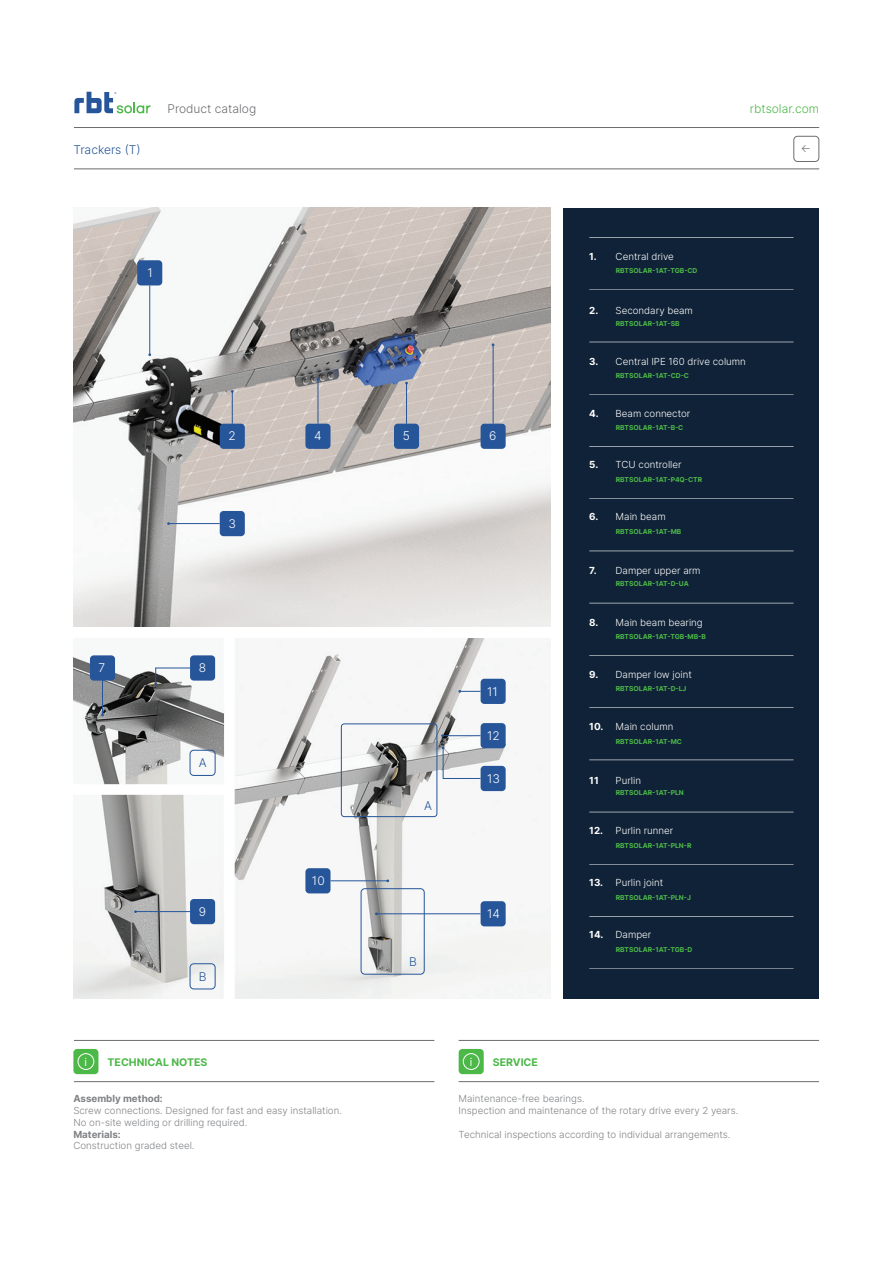
<style>
.page{position:relative;width:893px;height:1263px;background:#fff}
.page>*{position:absolute;margin:0;border:0;box-sizing:border-box;transform-origin:0 0}
.t1{font:300 12px "Inter";color:#fff}
.t2{font:300 12px "Inter";color:#265599}
.t3{font:300 12px "Inter";color:#6c6d70}
.t4{font:300 12px "Inter";color:#4cb848}
.t5{font:10.95px "Inter";color:#fff}
.t6{font:300 10.95px "Inter";color:#6c6d70}
.t7{font:700 10.5px "Inter";color:#4cb848}
.t8{font:300 9.75px/12px "Inter";color:#808285}
.t9{font:300 9.75px "Inter";color:#fff}
.t10{font:700 9.75px "Inter";color:#fff}
.t11{font:700 9.75px "Inter";color:#808285}
.t12{font:700 6.75px "Inter";color:#4cb848}
</style>
<div class="page">
<img style="left:73px;top:638px;width:477px;height:361px">
<hr style="left:74px;top:127px;width:745px;height:1px;background:#6c6d70">
<hr style="left:74px;top:169px;width:745px;height:1px;background:#6c6d70">
<hr style="left:74px;top:1081px;width:360px;height:1px;background:#6c6d70">
<hr style="left:74px;top:1040px;width:360px;height:1px;background:#6c6d70">
<hr style="left:459px;top:1081px;width:360px;height:1px;background:#6c6d70">
<hr style="left:459px;top:1040px;width:360px;height:1px;background:#6c6d70">
<img style="left:73px;top:208px;width:477px;height:419px">
<div style="left:563px;top:208px;width:256px;height:791px;background:#102237"></div>
<div style="left:137px;top:260px;width:25px;height:25px;background:#265599;border-radius:4px"></div>
<hr style="left:149px;top:285px;width:1px;height:70px;background:#265599">
<div style="left:220px;top:511px;width:25px;height:25px;background:#265599;border-radius:4px"></div>
<div style="left:220px;top:424px;width:25px;height:25px;background:#265599;border-radius:4px"></div>
<hr style="left:232px;top:391px;width:1px;height:33px;background:#265599">
<hr style="left:318px;top:379px;width:1px;height:45px;background:#265599">
<hr style="left:168px;top:523px;width:52px;height:1px;background:#265599">
<div style="left:305px;top:424px;width:25px;height:25px;background:#265599;border-radius:4px"></div>
<hr style="left:406px;top:383px;width:1px;height:41px;background:#265599">
<div style="left:394px;top:424px;width:25px;height:25px;background:#265599;border-radius:4px"></div>
<hr style="left:493px;top:345px;width:1px;height:79px;background:#265599">
<div style="left:481px;top:424px;width:25px;height:25px;background:#265599;border-radius:4px"></div>
<hr style="left:589px;top:498px;width:204px;height:1px;background:#fff">
<hr style="left:589px;top:446px;width:204px;height:1px;background:#fff">
<hr style="left:589px;top:394px;width:204px;height:1px;background:#fff">
<hr style="left:589px;top:342px;width:204px;height:1px;background:#fff">
<hr style="left:589px;top:290px;width:204px;height:1px;background:#fff">
<hr style="left:589px;top:237px;width:204px;height:1px;background:#fff">
<hr style="left:589px;top:968px;width:204px;height:1px;background:#fff">
<hr style="left:589px;top:916px;width:204px;height:1px;background:#fff">
<hr style="left:589px;top:864px;width:204px;height:1px;background:#fff">
<hr style="left:589px;top:812px;width:204px;height:1px;background:#fff">
<hr style="left:589px;top:760px;width:204px;height:1px;background:#fff">
<hr style="left:589px;top:707px;width:204px;height:1px;background:#fff">
<hr style="left:589px;top:655px;width:204px;height:1px;background:#fff">
<hr style="left:589px;top:603px;width:204px;height:1px;background:#fff">
<hr style="left:589px;top:551px;width:204px;height:1px;background:#fff">
<div style="left:190px;top:899px;width:25px;height:25px;background:#265599;border-radius:4px"></div>
<div style="left:190px;top:750px;width:25px;height:26px;border:1px solid #265599;border-radius:4px"></div>
<div style="left:341px;top:724px;width:96px;height:93px;border:1px solid #265599;border-radius:3px"></div>
<div style="left:361px;top:888px;width:63px;height:86px;border:1px solid #265599;border-radius:4px"></div>
<div style="left:190px;top:963px;width:25px;height:26px;border:1px solid #265599;border-radius:4px"></div>
<hr style="left:135px;top:911px;width:55px;height:1px;background:#265599">
<div style="left:190px;top:655px;width:25px;height:26px;background:#265599;border-radius:4px"></div>
<div style="left:90px;top:655px;width:25px;height:26px;background:#265599;border-radius:4px"></div>
<svg style="left:154px;top:668px;width:36px;height:17px"></svg>
<div style="left:481px;top:679px;width:25px;height:25px;background:#265599;border-radius:4px"></div>
<svg style="left:458px;top:690px;width:23px;height:3px"></svg>
<div style="left:481px;top:723px;width:25px;height:25px;background:#265599;border-radius:4px"></div>
<hr style="left:442px;top:735px;width:39px;height:1px;background:#265599">
<hr style="left:330px;top:880px;width:58px;height:1px;background:#265599">
<div style="left:481px;top:901px;width:25px;height:25px;background:#265599;border-radius:4px"></div>
<div style="left:305px;top:868px;width:25px;height:25px;background:#265599;border-radius:4px"></div>
<hr style="left:376px;top:913px;width:105px;height:1px;background:#265599">
<div style="left:481px;top:766px;width:25px;height:25px;background:#265599;border-radius:4px"></div>
<svg style="left:442px;top:746px;width:39px;height:33px"></svg>
<hr style="left:102px;top:679px;width:1px;height:36px;background:#265599">
<div style="left:73px;top:1049px;width:25px;height:25px;background:#4cb848;border-radius:4px"></div>
<div style="left:78px;top:1053px;width:16px;height:17px;border:1px solid #fff;border-radius:50%"></div>
<div style="left:459px;top:1049px;width:25px;height:25px;background:#4cb848;border-radius:4px"></div>
<div style="left:463px;top:1053px;width:16px;height:17px;border:1px solid #fff;border-radius:50%"></div>
<div style="left:794px;top:136px;width:25px;height:26px;border:1px solid #6c6d70;border-radius:4px"></div>
<svg style="left:74px;top:92px;width:76px;height:21px"></svg>
<p class="t3" style="left:168px;top:100px;width:90px">Product catalog</p>
<p class="t4" style="left:750px;top:101px;width:71px">rbtsolar.com</p>
<p class="t2" style="left:73px;top:141px;width:69px">Trackers (T)</p>
<p class="t6" style="left:801px;top:140px;width:12px">←</p>
<p class="t1" style="left:147px;top:264px;width:7px">1</p>
<p class="t1" style="left:228px;top:428px;width:9px">2</p>
<p class="t1" style="left:314px;top:428px;width:9px">4</p>
<p class="t1" style="left:403px;top:428px;width:9px">5</p>
<p class="t1" style="left:489px;top:428px;width:9px">6</p>
<p class="t1" style="left:228px;top:515px;width:9px">3</p>
<p class="t1" style="left:99px;top:659px;width:8px">7</p>
<p class="t1" style="left:199px;top:659px;width:9px">8</p>
<p class="t2" style="left:199px;top:754px;width:9px">A</p>
<p class="t1" style="left:199px;top:903px;width:9px">9</p>
<p class="t2" style="left:199px;top:968px;width:9px">B</p>
<p class="t1" style="left:312px;top:872px;width:14px">10</p>
<p class="t2" style="left:424px;top:797px;width:9px">A</p>
<p class="t2" style="left:409px;top:953px;width:9px">B</p>
<p class="t1" style="left:487px;top:683px;width:12px">11</p>
<p class="t1" style="left:487px;top:727px;width:14px">12</p>
<p class="t1" style="left:487px;top:770px;width:14px">13</p>
<p class="t1" style="left:487px;top:905px;width:14px">14</p>
<p class="t5" style="left:84px;top:1053px;width:4px">i</p>
<p class="t5" style="left:470px;top:1053px;width:4px">i</p>
<p class="t7" style="left:493px;top:1054px;width:47px">SERVICE</p>
<p class="t7" style="left:108px;top:1054px;width:101px">TECHNICAL NOTES</p>
<p class="t10" style="left:589px;top:249px;width:9px">1.</p>
<p class="t9" style="left:616px;top:249px;width:60px">Central drive</p>
<p class="t12" style="left:616px;top:266px;width:83px">RBTSOLAR-1AT-TGB-CD</p>
<p class="t10" style="left:589px;top:303px;width:11px">2.</p>
<p class="t9" style="left:616px;top:304px;width:79px">Secondary beam</p>
<p class="t12" style="left:616px;top:318px;width:65px">RBTSOLAR-1AT-SB</p>
<p class="t10" style="left:589px;top:354px;width:11px">3.</p>
<p class="t9" style="left:616px;top:354px;width:132px">Central IPE 160 drive column</p>
<p class="t12" style="left:616px;top:371px;width:75px">RBTSOLAR-1AT-CD-C</p>
<p class="t10" style="left:589px;top:406px;width:11px">4.</p>
<p class="t9" style="left:616px;top:406px;width:76px">Beam connector</p>
<p class="t12" style="left:616px;top:423px;width:69px">RBTSOLAR-1AT-B-C</p>
<p class="t10" style="left:589px;top:457px;width:10px">5.</p>
<p class="t9" style="left:616px;top:457px;width:67px">TCU controller</p>
<p class="t12" style="left:616px;top:474px;width:88px">RBTSOLAR-1AT-P4Q-CTR</p>
<p class="t10" style="left:589px;top:509px;width:11px">6.</p>
<p class="t9" style="left:616px;top:510px;width:52px">Main beam</p>
<p class="t12" style="left:616px;top:526px;width:67px">RBTSOLAR-1AT-MB</p>
<p class="t10" style="left:589px;top:563px;width:9px">7.</p>
<p class="t9" style="left:616px;top:564px;width:86px">Damper upper arm</p>
<p class="t12" style="left:616px;top:578px;width:74px">RBTSOLAR-1AT-D-UA</p>
<p class="t10" style="left:589px;top:615px;width:11px">8.</p>
<p class="t9" style="left:616px;top:615px;width:89px">Main beam bearing</p>
<p class="t12" style="left:616px;top:632px;width:92px">RBTSOLAR-1AT-TGB-MB-B</p>
<p class="t10" style="left:589px;top:667px;width:11px">9.</p>
<p class="t9" style="left:616px;top:667px;width:78px">Damper low joint</p>
<p class="t12" style="left:616px;top:684px;width:72px">RBTSOLAR-1AT-D-LJ</p>
<p class="t10" style="left:589px;top:719px;width:16px">10.</p>
<p class="t9" style="left:616px;top:720px;width:59px">Main column</p>
<p class="t10" style="left:589px;top:773px;width:11px">11</p>
<p class="t12" style="left:616px;top:737px;width:68px">RBTSOLAR-1AT-MC</p>
<p class="t9" style="left:616px;top:773px;width:27px">Purlin</p>
<p class="t12" style="left:616px;top:788px;width:70px">RBTSOLAR-1AT-PLN</p>
<p class="t10" style="left:589px;top:823px;width:15px">12.</p>
<p class="t9" style="left:616px;top:824px;width:59px">Purlin runner</p>
<p class="t12" style="left:616px;top:840px;width:77px">RBTSOLAR-1AT-PLN-R</p>
<p class="t10" style="left:589px;top:875px;width:15px">13.</p>
<p class="t9" style="left:616px;top:876px;width:49px">Purlin joint</p>
<p class="t12" style="left:616px;top:892px;width:77px">RBTSOLAR-1AT-PLN-J</p>
<p class="t10" style="left:589px;top:927px;width:16px">14.</p>
<p class="t9" style="left:616px;top:928px;width:37px">Damper</p>
<p class="t12" style="left:616px;top:945px;width:78px">RBTSOLAR-1AT-TGB-D</p>
<p class="t11" style="left:73px;top:1091px;width:91px">Assembly method:</p>
<p class="t8" style="left:459px;top:1092px;width:281px">Maintenance-free bearings.<br>Inspection and maintenance of the rotary drive every 2 years.</p>
<p class="t8" style="left:459px;top:1128px;width:273px">Technical inspections according to individual arrangements.</p>
<p class="t8" style="left:73px;top:1104px;width:270px">Screw connections. Designed for fast and easy installation.<br>No on-site welding or drilling required.</p>
<p class="t8" style="left:73px;top:1140px;width:123px">Construction graded steel.</p>
<p class="t11" style="left:73px;top:1127px;width:49px">Materials:</p>
</div>
